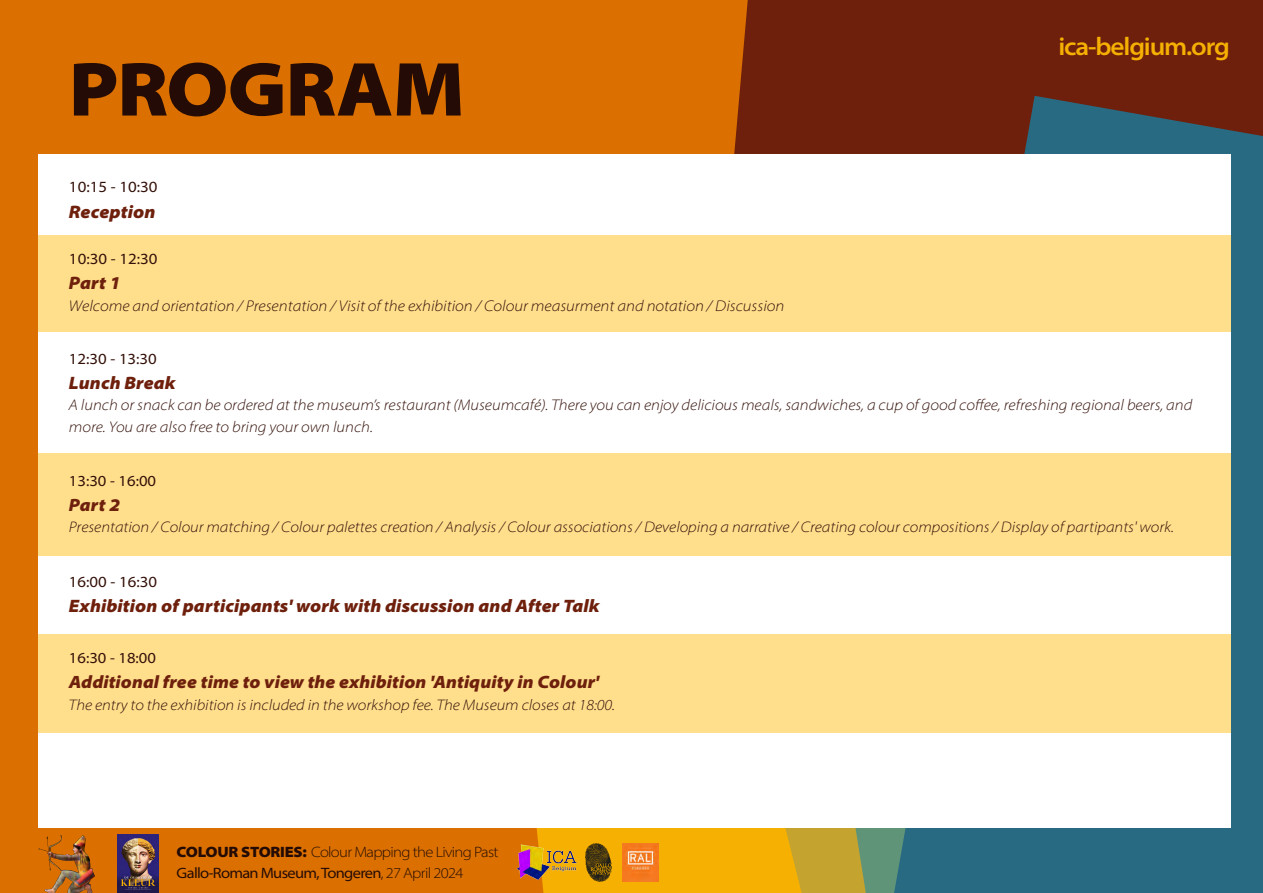
<style>
.page{position:relative;width:1263px;height:893px;background:#db7000}
.page>*{position:absolute;margin:0;border:0;box-sizing:border-box;transform-origin:0 0}
.t1{font:900 semi-expanded 77.25px "Myriad Pro";letter-spacing:-.015em;color:#240b05}
.t2{font:600 semi-expanded 25.35px "Myriad Pro";letter-spacing:-.045em;color:#f6b001}
.t3{font:italic 900 semi-expanded 18.15px "Myriad Pro";color:#6e200c}
.t4{font:italic 900 semi-expanded 18px "Myriad Pro";color:#6e200c}
.t5{font:italic 900 semi-expanded 17.85px "Myriad Pro";color:#6e200c}
.t6{font:italic 300 semi-expanded 15.6px "Myriad Pro";color:#331008}
.t7{font:semi-expanded 15.6px "Myriad Pro";color:#331008}
.t8{font:italic 300 semi-expanded 15.45px/21.8px "Myriad Pro";color:#331008}
.t9{font:semi-expanded 15.45px "Myriad Pro";color:#331008}
.t10{font:italic 300 semi-expanded 15.3px "Myriad Pro";color:#331008}
.t11{font:semi-expanded 15.3px "Myriad Pro";color:#331008}
.t12{font:300 semi-expanded 15px/20.7px "Myriad Pro";letter-spacing:-.045em;color:#240b05}
.s1{font-weight:900}
.s2{font-weight:400}
</style>
<div class="page">
<div style="left:734px;top:0;width:529px;height:154px;background:#6e200c"></div>
<div style="left:536px;top:828px;width:113px;height:65px;background:#f6b001"></div>
<div style="left:649px;top:828px;width:110px;height:65px;background:#f6b001"></div>
<svg style="left:759px;top:828px;width:134px;height:65px;background:#b9a334"></svg>
<svg style="left:893px;top:96px;width:370px;height:797px;background:#345c6b"></svg>
<div style="left:38px;top:154px;width:1193px;height:674px;background:#fff"></div>
<img style="left:516px;top:843px;width:62px;height:39px">
<img style="left:622px;top:843px;width:36px;height:39px">
<img style="left:585px;top:843px;width:26px;height:39px">
<img style="left:118px;top:835px;width:41px;height:58px">
<img style="left:38px;top:835px;width:57px;height:58px">
<div style="left:38px;top:236px;width:1193px;height:96px;background:#ffde8c"></div>
<div style="left:38px;top:453px;width:1193px;height:107px;background:#ffde8c"></div>
<div style="left:38px;top:556px;width:1193px;height:78px;background:#fff"></div>
<div style="left:38px;top:634px;width:1193px;height:99px;background:#ffde8c"></div>
<h1 class="t1" style="left:69px;top:37px;width:397px">PROGRAM</h1>
<p class="t7" style="left:69px;top:177px;width:90px">10:15 - 10:30</p>
<p class="t3" style="left:69px;top:199px;width:88px">Reception</p>
<p class="t7" style="left:69px;top:249px;width:90px">10:30 - 12:30</p>
<p class="t3" style="left:69px;top:271px;width:53px">Part 1</p>
<p class="t6" style="left:69px;top:296px;width:717px">Welcome and orientation / Presentation / Visit of the exhibition / Colour measurment and notation / Discussion</p>
<h2 class="t2" style="left:1058px;top:30px;width:173px">ica-belgium.org</h2>
<p class="t9" style="left:69px;top:349px;width:89px">12:30 - 13:30</p>
<p class="t4" style="left:69px;top:370px;width:108px">Lunch Break</p>
<p class="t8" style="left:69px;top:394px;width:1125px">A lunch or snack can be ordered at the museum’s restaurant (Museumcafé). There you can enjoy delicious meals, sandwiches, a cup of good coffee, refreshing regional beers, and more. You are also free to bring your own lunch.</p>
<p class="t11" style="left:69px;top:471px;width:89px">13:30 - 16:00</p>
<p class="t5" style="left:69px;top:493px;width:53px">Part 2</p>
<p class="t10" style="left:69px;top:518px;width:1107px">Presentation / Colour matching / Colour palettes creation / Analysis / Colour associations / Developing a narrative / Creating colour compositions / Display of partipants' work.</p>
<p class="t9" style="left:69px;top:572px;width:90px">16:00 - 16:30</p>
<p class="t4" style="left:69px;top:594px;width:532px">Exhibition of participants' work with discussion and After Talk</p>
<p class="t11" style="left:69px;top:648px;width:89px">16:30 - 18:00</p>
<p class="t5" style="left:69px;top:670px;width:532px">Additional free time to view the exhibition 'Antiquity in Colour'</p>
<p class="t10" style="left:69px;top:695px;width:547px">The entry to the exhibition is included in the workshop fee. The Museum closes at 18:00.</p>
<p class="t12" style="left:177px;top:842px;width:324px"><span class="s1">COLOUR STORIES:</span> Colour Mapping the Living Past<br><span class="s2">Gallo-Roman Museum, Tongeren</span>, 27 April 2024</p>
</div>
